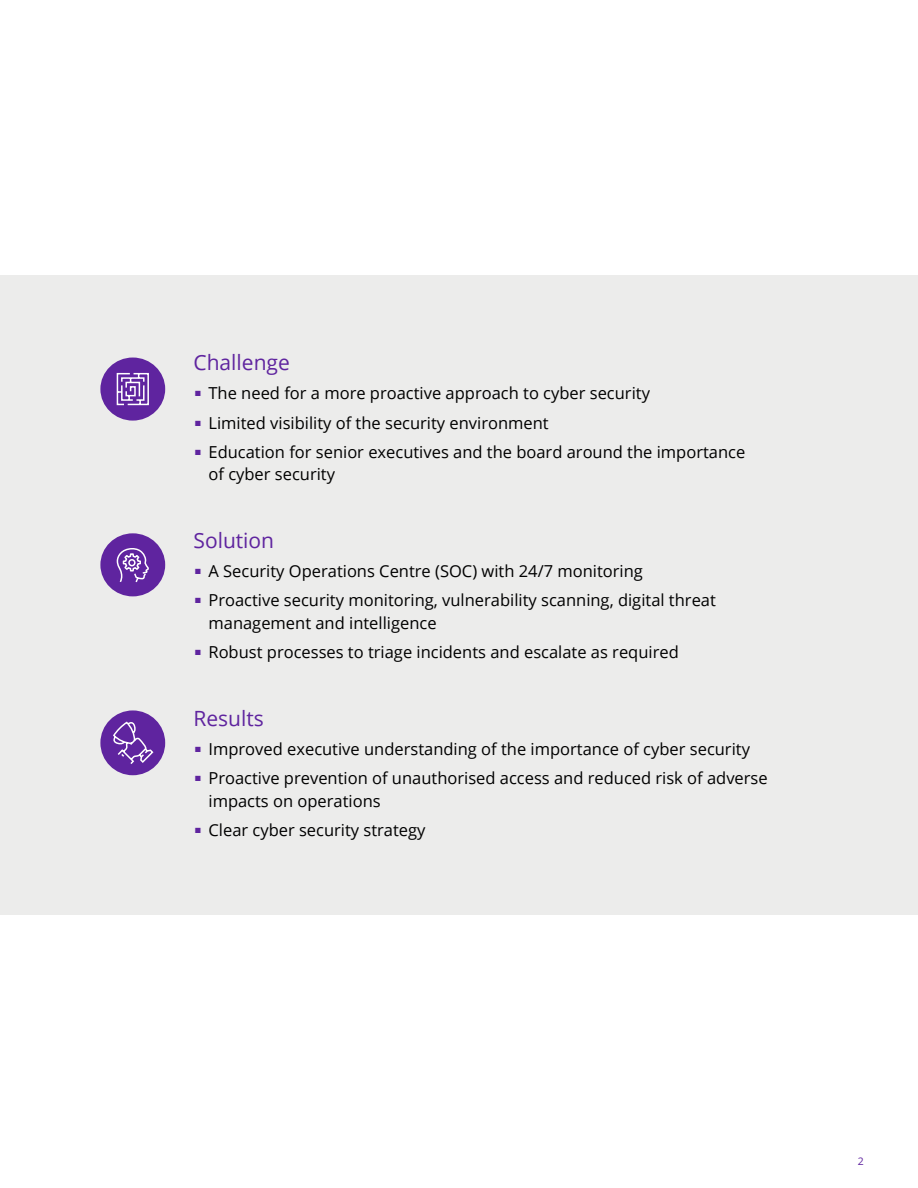
<style>
.page{position:relative;width:918px;height:1188px;background:#fff}
.page>*{position:absolute;margin:0;border:0;box-sizing:border-box;transform-origin:0 0}
.t1{font:21px "Open Sans";color:#5f249f}
.t2{font:16.5px/22.5px "Open Sans";color:#000}
.t3{font:10.5px "Open Sans";color:#5f249f}
</style>
<div class="page">
<div style="left:0;top:275px;width:918px;height:640px;background:#ececeb"></div>
<div style="left:100px;top:710px;width:65px;height:65px;background:#5f249f;border-radius:50%"></div>
<svg style="left:113px;top:721px;width:41px;height:43px"></svg>
<div style="left:100px;top:533px;width:65px;height:63px;background:#5f249f;border-radius:50%"></div>
<svg style="left:116px;top:548px;width:33px;height:35px"></svg>
<div style="left:100px;top:358px;width:65px;height:63px;background:#5f249f;border-radius:50%"></div>
<svg style="left:116px;top:372px;width:33px;height:34px"></svg>
<p class="t1" style="left:194px;top:348px;width:98px">Challenge</p>
<p class="t2" style="left:195px;top:382px;width:456px"><sup>■</sup> The need for a more proactive approach to cyber security</p>
<p class="t2" style="left:195px;top:411px;width:355px"><sup>■</sup> Limited visibility of the security environment</p>
<p class="t2" style="left:208px;top:440px;width:538px;text-indent:-13px"><sup>■</sup> Education for senior executives and the board around the importance of cyber security</p>
<p class="t1" style="left:194px;top:526px;width:82px">Solution</p>
<p class="t2" style="left:195px;top:560px;width:449px"><sup>■</sup> A Security Operations Centre (SOC) with 24/7 monitoring</p>
<p class="t2" style="left:208px;top:589px;width:509px;text-indent:-13px"><sup>■</sup> Proactive security monitoring, vulnerability scanning, digital threat management and intelligence</p>
<p class="t2" style="left:195px;top:641px;width:485px"><sup>■</sup> Robust processes to triage incidents and escalate as required</p>
<p class="t1" style="left:194px;top:704px;width:72px">Results</p>
<p class="t2" style="left:195px;top:737px;width:557px"><sup>■</sup> Improved executive understanding of the importance of cyber security</p>
<p class="t2" style="left:208px;top:767px;width:561px;text-indent:-13px"><sup>■</sup> Proactive prevention of unauthorised access and reduced risk of adverse impacts on operations</p>
<p class="t2" style="left:195px;top:818px;width:232px"><sup>■</sup> Clear cyber security strategy</p>
<p class="t3" style="left:858px;top:1154px;width:8px">2</p>
</div>
